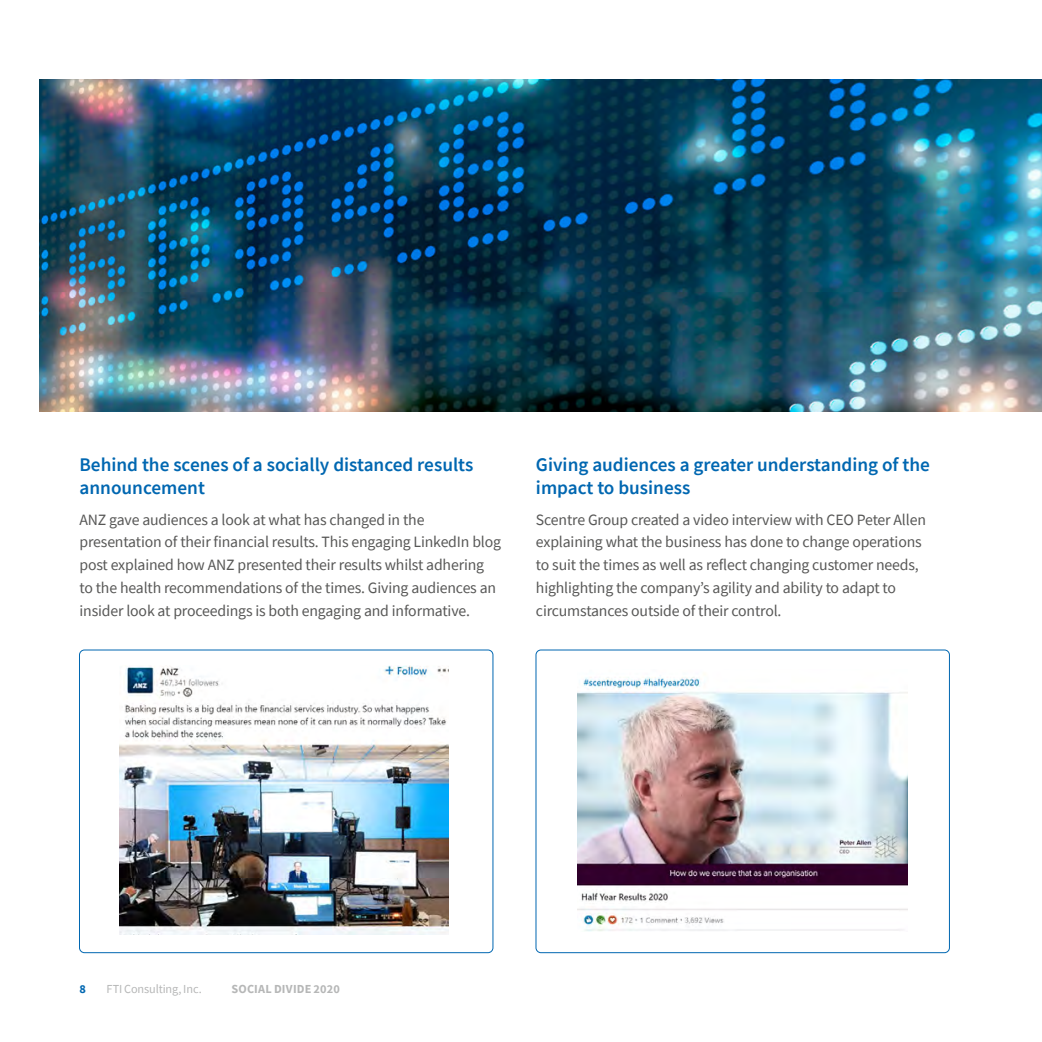
<style>
.page{position:relative;width:1042px;height:1042px;background:#fff}
.page>*{position:absolute;margin:0;border:0;box-sizing:border-box;transform-origin:0 0}
.t1{font:600 19.25px/23.1px "Source Sans Pro";color:#0067b1}
.t2{font:15.75px/22.8px "Source Sans Pro";letter-spacing:-.01em;color:#575756}
.t3{font:12.25px "Source Sans Pro";letter-spacing:-.01em;color:#b6b7b7}
.t4{font:700 12.25px "Source Sans Pro";letter-spacing:.01em;color:#b6b7b7}
.t5{font:700 12.25px "Source Sans Pro";color:#0067b1}
</style>
<div class="page">
<div style="left:79px;top:649px;width:414px;height:304px;border:1px solid #0067b1;border-radius:5px"></div>
<div style="left:535px;top:649px;width:415px;height:304px;border:1px solid #0067b1;border-radius:5px"></div>
<img style="left:119px;top:665px;width:330px;height:269px">
<img style="left:578px;top:674px;width:329px;height:257px">
<img style="left:40px;top:79px;width:1002px;height:333px">
<p class="t1" style="left:79px;top:453px;width:395px">Behind the scenes of a socially distanced results announcement</p>
<p class="t2" style="left:79px;top:508px;width:423px">ANZ gave audiences a look at what has changed in the presentation of their financial results. This engaging LinkedIn blog post explained how ANZ presented their results whilst adhering to the health recommendations of the times. Giving audiences an insider look at proceedings is both engaging and informative.</p>
<p class="t1" style="left:536px;top:453px;width:395px">Giving audiences a greater understanding of the impact to business</p>
<p class="t2" style="left:536px;top:508px;width:391px">Scentre Group created a video interview with CEO Peter Allen explaining what the business has done to change operations to suit the times as well as reflect changing customer needs, highlighting the company’s agility and ability to adapt to circumstances outside of their control.</p>
<p class="t5" style="left:79px;top:981px;width:8px">8</p>
<p class="t3" style="left:106px;top:981px;width:97px">FTI Consulting, Inc.</p>
<p class="t4" style="left:231px;top:981px;width:110px">SOCIAL DIVIDE 2020</p>
</div>
